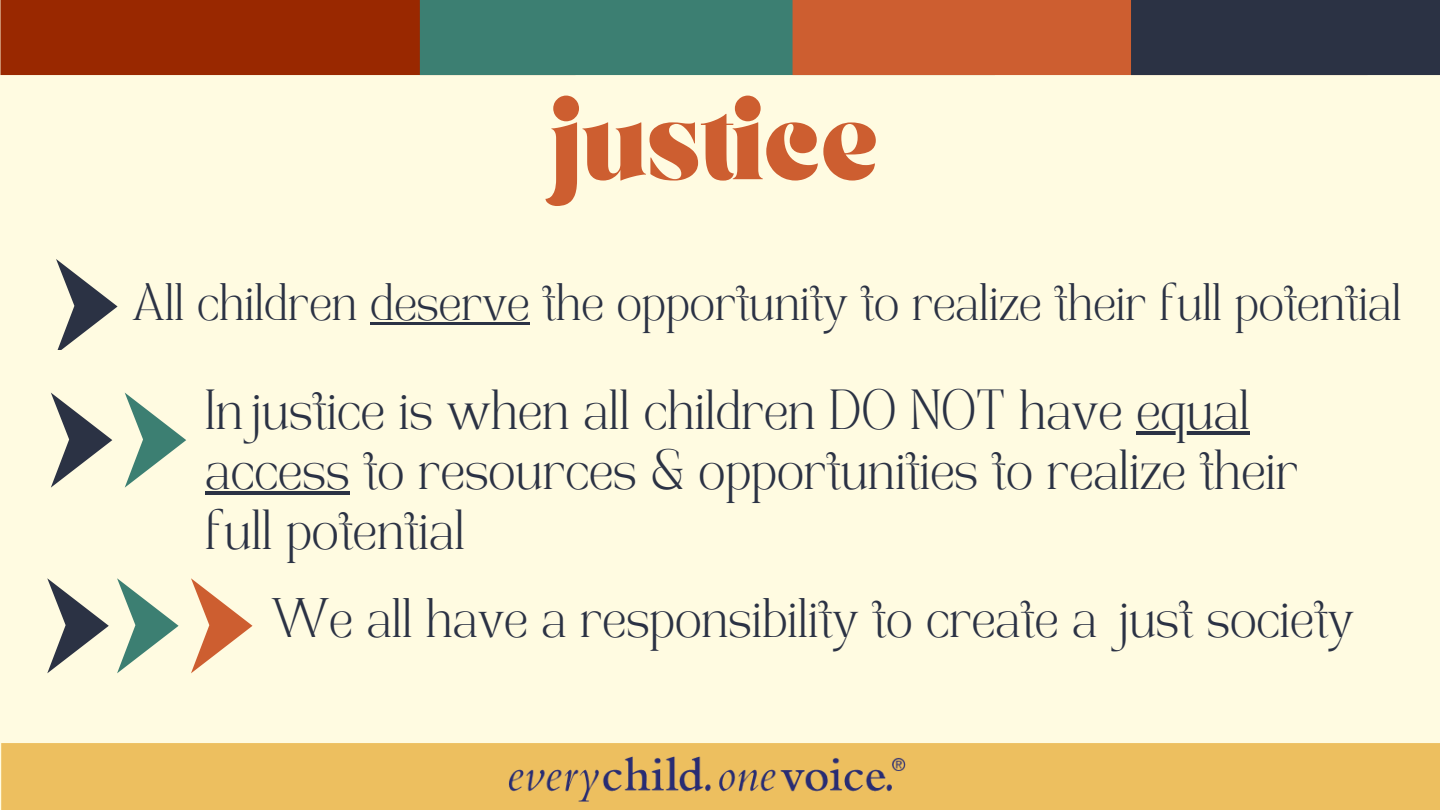
<style>
.page{position:relative;width:1440px;height:810px;background:#fffbe1}
.page>*{position:absolute;margin:0;border:0;box-sizing:border-box;transform-origin:0 0}
.t1{font:700 69.8px "TANASHFORD";color:#cd5e30}
.t2{font:39.5px/60px "TANGARLAND";color:#2b3244}
.t3{font:38.9px "TANGARLAND";color:#2b3244}
.t4{font:36.9px "TANGARLAND";color:#2b3244}
</style>
<div class="page">
<svg style="left:0;top:0;width:1440px;height:75px;background:#754d37"></svg>
<div style="left:1px;top:743px;width:1439px;height:67px;background:#edbf5f"></div>
<img style="left:509px;top:747px;width:397px;height:54px">
<svg style="left:56px;top:259px;width:62px;height:91px"></svg>
<hr style="left:1136px;top:431px;width:114px;height:4px;background:#2b3244">
<hr style="left:205px;top:491px;width:145px;height:4px;background:#2b3244">
<svg style="left:51px;top:393px;width:61px;height:95px"></svg>
<svg style="left:125px;top:393px;width:61px;height:95px"></svg>
<svg style="left:47px;top:578px;width:62px;height:95px"></svg>
<svg style="left:117px;top:578px;width:62px;height:95px"></svg>
<svg style="left:191px;top:578px;width:62px;height:95px"></svg>
<hr style="left:370px;top:322px;width:160px;height:3px;background:#2b3244">
<p class="t1" style="left:551px;top:96px;width:327px">JUSTICE</p>
<p class="t4" style="left:133px;top:283px;width:1270px">All children deserve the opportunity to realize their full potential</p>
<p class="t2" style="left:205px;top:386px;width:1046px">Injustice is when all children DO NOT have equal</p>
<h1 class="t2" style="left:205px;top:446px;width:1095px">access to resources &amp; opportunities to realize their full potential</h1>
<p class="t3" style="left:271px;top:598px;width:1084px">We all have a responsibility to create a just society</p>
</div>
